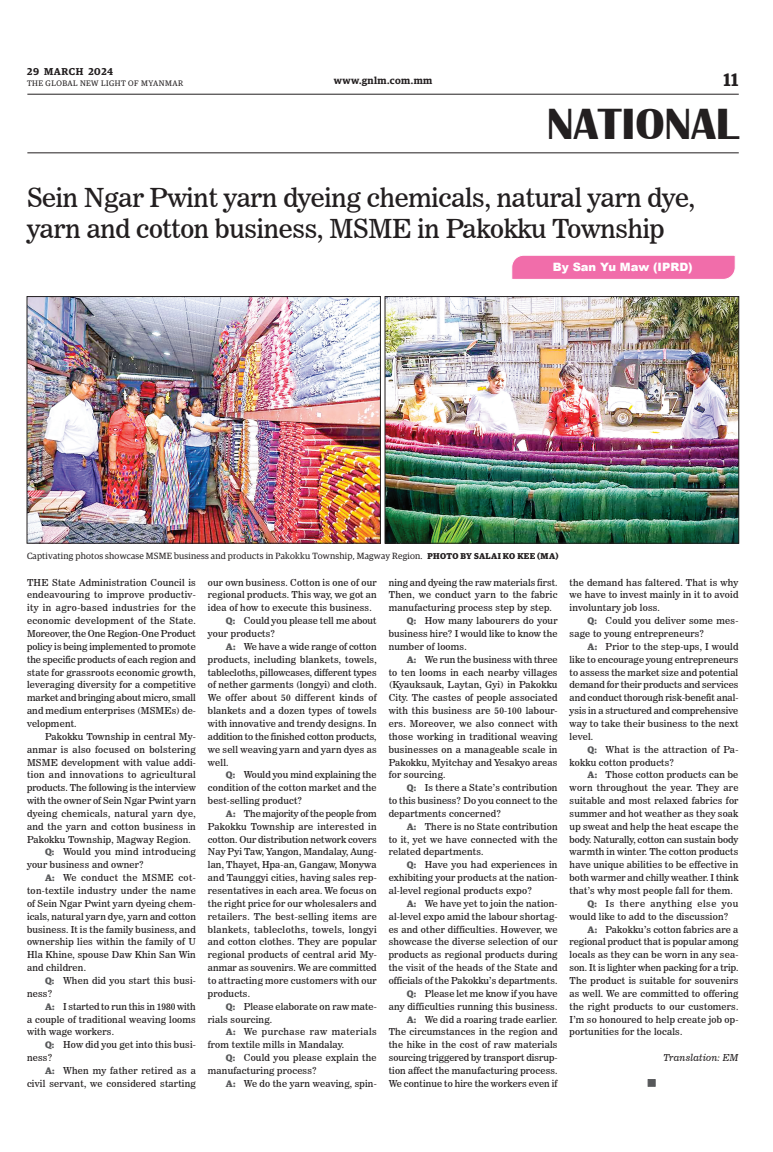
<style>
.page{position:relative;width:773px;height:1152px;background:#fff}
.page>*{position:absolute;margin:0;border:0;box-sizing:border-box;transform-origin:0 0}
.t1{font:700 45px "Britannic";color:#231f20}
._2_Clm_Head{font:26px/31.2px "News 706 BT Roman C";letter-spacing:-.01em;color:#231f20}
.t2{font:600 18px "Guardian Egyp";color:#231f20}
.By_Line{font:900 11.5px "Arial";color:#fff}
.t3{font:600 10px "Guardian Egyp";letter-spacing:.05em;color:#231f20}
._2nd_Body{font:9.5px/12.9px "News 706 BT Roman C";letter-spacing:.02em;color:#231f20;text-align:justify}
.Normal_Para{font:9.5px/12.9px "News 706 BT Roman C";letter-spacing:.015em;color:#231f20;text-align:justify}
._2nd_Body-2{font:9.5px "News 706 BT Italic C";letter-spacing:.02em;color:#231f20}
.t4{font:9px "Guardian Egyp";letter-spacing:.02em;color:#231f20}
.t5{font:8px "Guardian Egyp";letter-spacing:.06em;color:#231f20}
.s1{font-weight:700;font-size:8.5px}
.s2{font-family:"Guardian Egyp";font-weight:700;color:#57585a}
</style>
<div class="page">
<hr style="left:27px;top:94px;width:711px;height:1px;background:#231f20">
<hr style="left:27px;top:153px;width:711px;height:1px;background:#231f20">
<img style="left:29px;top:298px;width:349px;height:243px">
<div style="left:27px;top:296px;width:353px;height:247px;border:1px solid #231f20"></div>
<img style="left:387px;top:298px;width:349px;height:243px">
<div style="left:385px;top:296px;width:353px;height:247px;border:1px solid #231f20"></div>
<svg style="left:512px;top:255px;width:223px;height:24px;background:#f174ae"></svg>
<div style="left:647px;top:1079px;width:8px;height:8px;background:#57585a;border:1px solid #57585a"></div>
<p class="t3" style="left:27px;top:64px;width:88px">29 MARCH 2024</p>
<p class="t5" style="left:27px;top:78px;width:158px">THE GLOBAL NEW LIGHT OF MYANMAR</p>
<p class="t3" style="left:334px;top:73px;width:100px">www.gnlm.com.mm</p>
<h3 class="t2" style="left:723px;top:67px;width:16px">11</h3>
<h1 class="t1" style="left:547px;top:98px;width:193px">NATIONAL</h1>
<p class="_2_Clm_Head" style="left:27px;top:182px;width:669px">Sein Ngar Pwint yarn dyeing chemicals, natural yarn dye, yarn and cotton business, MSME in Pakokku Township</p>
<p class="By_Line" style="left:553px;top:259px;width:141px">By San Yu Maw (IPRD)</p>
<p class="t4" style="left:27px;top:549px;width:533px">Captivating photos showcase MSME business and products in Pakokku Township, Magway Region. <span class="s1">PHOTO BY SALAI KO KEE (MA)</span></p>
<p class="Normal_Para" style="left:27px;top:576px;width:170px">THE State Administration Council is endeavouring to improve productiv&shy;ity in agro-based industries for the economic development of the State.<br>Moreover, the One Region-One Product policy is being implemented to promote the specific products of each region and state for grassroots economic growth, leveraging diversity for a competitive market and bringing about micro, small and medium enterprises (MSMEs) de&shy;velopment.</p>
<p class="_2nd_Body" style="left:27px;top:730px;width:170px;text-indent:18px">Pakokku Township in central My&shy;anmar is also focused on bolstering MSME development with value addi&shy;tion and innovations to agricultural products. The following is the interview with the owner of Sein Ngar Pwint yarn dyeing chemicals, natural yarn dye, and the yarn and cotton business in Pakokku Township, Magway Region.</p>
<p class="_2nd_Body" style="left:27px;top:846px;width:170px;text-indent:18px"><span class="s2">Q:</span> Would you mind introducing your business and owner?</p>
<p class="_2nd_Body" style="left:27px;top:871px;width:170px;text-indent:18px"><span class="s2">A:</span> We conduct the MSME cot&shy;ton-textile industry under the name of Sein Ngar Pwint yarn dyeing chem&shy;icals, natural yarn dye, yarn and cotton business. It is the family business, and ownership lies within the family of U Hla Khine, spouse Daw Khin San Win and children.</p>
<p class="_2nd_Body" style="left:27px;top:974px;width:170px;text-indent:18px"><span class="s2">Q:</span> When did you start this busi&shy;ness?</p>
<p class="_2nd_Body" style="left:27px;top:1000px;width:170px;text-indent:18px"><span class="s2">A:</span> I started to run this in 1980 with a couple of traditional weaving looms with wage workers.</p>
<p class="_2nd_Body" style="left:27px;top:1038px;width:170px;text-indent:18px"><span class="s2">Q:</span> How did you get into this busi&shy;ness?</p>
<p class="_2nd_Body" style="left:27px;top:1064px;width:170px;text-align:right"><span class="s2">A:</span> When my father retired as a civil servant, we considered starting</p>
<p class="_2nd_Body" style="left:208px;top:576px;width:170px">our own business. Cotton is one of our regional products. This way, we got an idea of how to execute this business.</p>
<p class="_2nd_Body" style="left:208px;top:614px;width:170px;text-indent:18px"><span class="s2">Q:</span> Could you please tell me about your products?</p>
<p class="_2nd_Body" style="left:208px;top:640px;width:170px;text-indent:18px"><span class="s2">A:</span> We have a wide range of cotton products, including blankets, towels, tablecloths, pillowcases, different types of nether garments (longyi) and cloth.<br>We offer about 50 different kinds of blankets and a dozen types of towels with innovative and trendy designs. In addition to the finished cotton products, we sell weaving yarn and yarn dyes as well.</p>
<p class="_2nd_Body" style="left:208px;top:768px;width:170px;text-indent:18px"><span class="s2">Q:</span> Would you mind explaining the condition of the cotton market and the best-selling product?</p>
<p class="_2nd_Body" style="left:208px;top:807px;width:170px;text-indent:18px"><span class="s2">A:</span> The majority of the people from Pakokku Township are interested in cotton. Our distribution network covers Nay Pyi Taw, Yangon, Mandalay, Aung&shy;lan, Thayet, Hpa-an, Gangaw, Monywa and Taunggyi cities, having sales rep&shy;resentatives in each area. We focus on the right price for our wholesalers and retailers. The best-selling items are blankets, tablecloths, towels, longyi and cotton clothes. They are popular regional products of central arid My&shy;anmar as souvenirs. We are committed to attracting more customers with our products.</p>
<p class="_2nd_Body" style="left:208px;top:1000px;width:170px;text-indent:18px"><span class="s2">Q:</span> Please elaborate on raw mate&shy;rials sourcing.</p>
<p class="_2nd_Body" style="left:208px;top:1026px;width:170px;text-indent:18px"><span class="s2">A:</span> We purchase raw materials from textile mills in Mandalay.</p>
<p class="_2nd_Body" style="left:208px;top:1051px;width:170px;text-indent:18px"><span class="s2">Q:</span> Could you please explain the manufacturing process?</p>
<p class="_2nd_Body" style="left:226px;top:1077px;width:152px"><span class="s2">A:</span> We do the yarn weaving, spin-</p>
<p class="_2nd_Body" style="left:388px;top:576px;width:170px">ning and dyeing the raw materials first.<br>Then, we conduct yarn to the fabric manufacturing process step by step.</p>
<p class="_2nd_Body" style="left:388px;top:614px;width:170px;text-indent:18px"><span class="s2">Q:</span> How many labourers do your business hire? I would like to know the number of looms.</p>
<p class="_2nd_Body" style="left:388px;top:653px;width:170px;text-indent:18px"><span class="s2">A:</span> We run the business with three to ten looms in each nearby villages (Kyauksauk, Laytan, Gyi) in Pakokku City. The castes of people associated with this business are 50-100 labour&shy;ers. Moreover, we also connect with those working in traditional weaving businesses on a manageable scale in Pakokku, Myitchay and Yesakyo areas for sourcing.</p>
<p class="_2nd_Body" style="left:388px;top:781px;width:170px;text-indent:18px"><span class="s2">Q:</span> Is there a State’s contribution to this business? Do you connect to the departments concerned?</p>
<p class="_2nd_Body" style="left:388px;top:820px;width:170px;text-indent:18px"><span class="s2">A:</span> There is no State contribution to it, yet we have connected with the related departments.</p>
<p class="_2nd_Body" style="left:388px;top:858px;width:170px;text-indent:18px"><span class="s2">Q:</span> Have you had experiences in exhibiting your products at the nation&shy;al-level regional products expo?</p>
<p class="_2nd_Body" style="left:388px;top:897px;width:170px;text-indent:18px"><span class="s2">A:</span> We have yet to join the nation&shy;al-level expo amid the labour shortag&shy;es and other difficulties. However, we showcase the diverse selection of our products as regional products during the visit of the heads of the State and officials of the Pakokku’s departments.</p>
<p class="_2nd_Body" style="left:388px;top:987px;width:170px;text-align:right"><span class="s2">Q:</span> Please let me know if you have any difficulties running this business.</p>
<p class="_2nd_Body" style="left:388px;top:1013px;width:170px;text-indent:18px"><span class="s2">A:</span> We did a roaring trade earlier.<br>The circumstances in the region and the hike in the cost of raw materials sourcing triggered by transport disrup&shy;tion affect the manufacturing process.<br>We continue to hire the workers even if</p>
<p class="_2nd_Body" style="left:569px;top:576px;width:170px">the demand has faltered. That is why we have to invest mainly in it to avoid involuntary job loss.</p>
<p class="_2nd_Body" style="left:569px;top:614px;width:170px;text-indent:18px"><span class="s2">Q:</span> Could you deliver some mes&shy;sage to young entrepreneurs?</p>
<p class="_2nd_Body" style="left:569px;top:640px;width:170px;text-indent:18px"><span class="s2">A:</span> Prior to the step-ups, I would like to encourage young entrepreneurs to assess the market size and potential demand for their products and services and conduct thorough risk-benefit anal&shy;ysis in a structured and comprehensive way to take their business to the next level.</p>
<p class="_2nd_Body" style="left:569px;top:743px;width:170px;text-indent:18px"><span class="s2">Q:</span> What is the attraction of Pa&shy;kokku cotton products?</p>
<p class="_2nd_Body" style="left:569px;top:768px;width:170px;text-indent:18px"><span class="s2">A:</span> Those cotton products can be worn throughout the year. They are suitable and most relaxed fabrics for summer and hot weather as they soak up sweat and help the heat escape the body. Naturally, cotton can sustain body warmth in winter. The cotton products have unique abilities to be effective in both warmer and chilly weather. I think that’s why most people fall for them.</p>
<p class="_2nd_Body" style="left:569px;top:897px;width:170px;text-indent:18px"><span class="s2">Q:</span> Is there anything else you would like to add to the discussion?</p>
<p class="_2nd_Body" style="left:569px;top:923px;width:170px;text-indent:18px"><span class="s2">A:</span> Pakokku’s cotton fabrics are a regional product that is popular among locals as they can be worn in any sea&shy;son. It is lighter when packing for a trip.<br>The product is suitable for souvenirs as well. We are committed to offering the right products to our customers.<br>I’m so honoured to help create job op&shy;portunities for the locals.</p>
<p class="_2nd_Body-2" style="left:663px;top:1052px;width:76px">Translation: EM</p>
</div>
